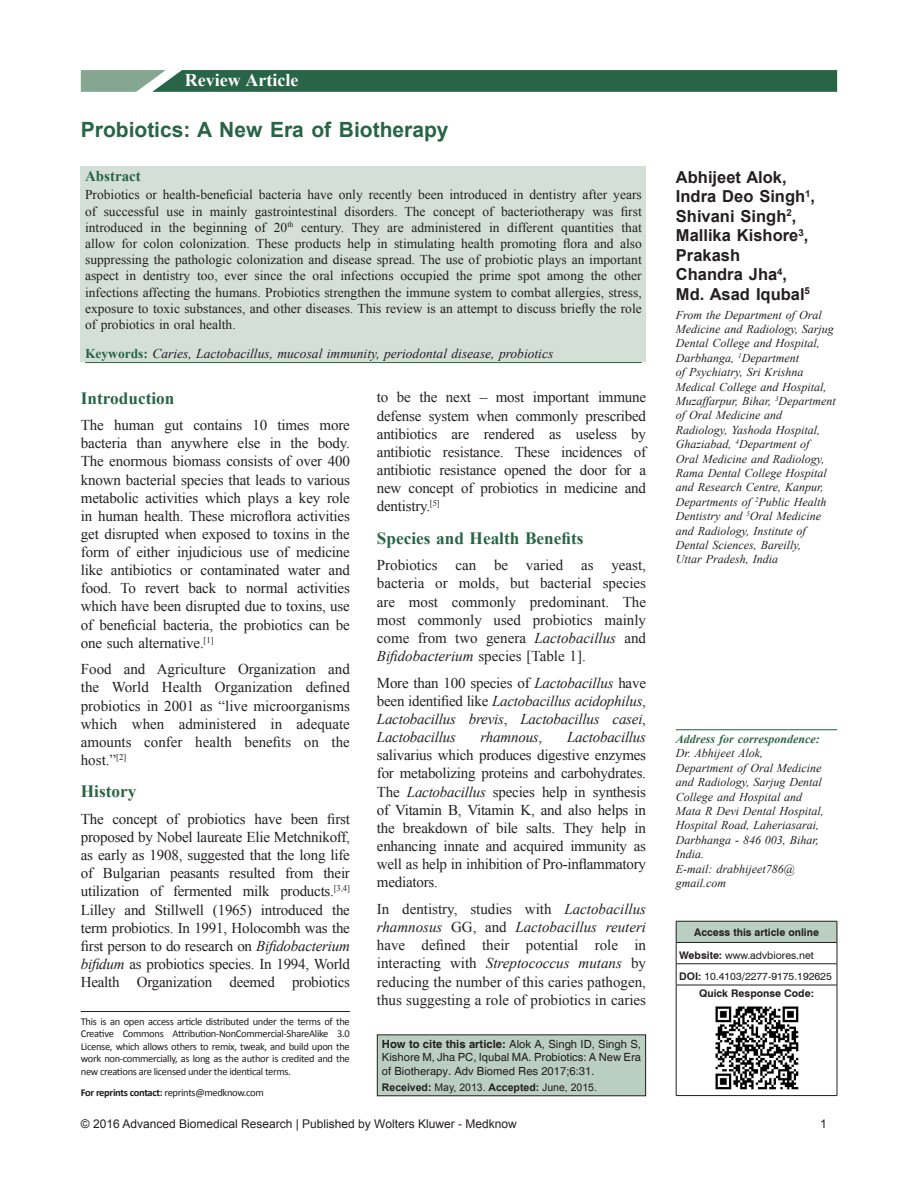
<style>
.page{position:relative;width:918px;height:1188px;background:#fff}
.page>*{position:absolute;margin:0;border:0;box-sizing:border-box;transform-origin:0 0}
.AT{font:700 21px "Arial";color:#286446}
.AH{font:700 18px "Times New Roman";color:#fff}
.t1{font:700 17.25px "Times New Roman";color:#286446}
.AU{font:700 16.5px/19.5px "Arial";color:#231f20}
.TX{font:15px/18.1px "Times New Roman";letter-spacing:-.01em;color:#231f20;text-align:justify}
.TX-2{font:italic 15px/18.1px "Times New Roman";letter-spacing:-.015em;color:#231f20;text-align:justify}
.ABSH{font:700 15px "Times New Roman";color:#286446}
.ABS{font:13.5px/16.2px "Times New Roman";color:#231f20;text-align:justify}
.KWD{font:italic 13.5px "Times New Roman";color:#231f20}
.AFF{font:italic 12px/14.4px "Times New Roman";color:#231f20}
.ADD{font:italic 12px/14.4px "Times New Roman";color:#231f20}
.t2{font:12px "Arial";color:#231f20}
.HTC{font:11.25px/13.5px "Helvetica";color:#231f20;text-align:justify}
.Pa7{font:10.5px/12.6px "Calibri";letter-spacing:-.03em;color:#211d1e;text-align:justify}
.HIS{font:10.5px "Arial";color:#231f20}
.DOI{font:10.5px "Swiss 721 BT";color:#231f20}
.Website{font:10.5px "Swiss 721 BT";color:#231f20}
.ATAO{font:700 10.5px "Swiss 721 BT";color:#231f20}
.QRC{font:700 10.5px "Swiss 721 BT";color:#231f20}
.s1{font-weight:700;font-style:normal;color:#286446}
.s2{font-style:italic}
.s3{font-weight:700}
.s4{font-style:normal}
.s5{font-weight:700;color:#286446}
</style>
<div class="page">
<hr style="left:676px;top:729px;width:161px;height:1px;background:#286446">
<div style="left:81px;top:167px;width:565px;height:195px;background:#d3dfd7"></div>
<hr style="left:85px;top:362px;width:557px;height:1px;background:#286446">
<svg style="left:81px;top:70px;width:756px;height:22px;background:#376e52"></svg>
<div style="left:377px;top:1035px;width:269px;height:61px;background:#bacec1"></div>
<div style="left:377px;top:1034px;width:269px;height:62px;border:1px solid #231f20"></div>
<hr style="left:81px;top:1011px;width:269px;height:1px;background:#211d1e">
<div style="left:676px;top:921px;width:161px;height:21px;background:#bacec1"></div>
<hr style="left:676px;top:942px;width:161px;height:1px;background:#231f20">
<hr style="left:676px;top:963px;width:161px;height:1px;background:#231f20">
<hr style="left:676px;top:985px;width:161px;height:1px;background:#231f20">
<hr style="left:676px;top:921px;width:161px;height:1px;background:#231f20">
<svg style="left:676px;top:921px;width:1px;height:64px"></svg>
<svg style="left:837px;top:921px;width:1px;height:64px"></svg>
<hr style="left:676px;top:985px;width:1px;height:110px;background:#231f20">
<hr style="left:837px;top:985px;width:1px;height:110px;background:#231f20">
<hr style="left:676px;top:1095px;width:161px;height:1px;background:#231f20">
<img style="left:715px;top:1006px;width:84px;height:84px">
<p class="AH" style="left:185px;top:68px;width:115px">Review Article</p>
<p class="AT" style="left:81px;top:116px;width:369px">Probiotics: A New Era of Biotherapy</p>
<p class="ABSH" style="left:85px;top:166px;width:57px">Abstract</p>
<p class="ABS" style="left:85px;top:187px;width:558px">Probiotics or health‑beneficial bacteria have only recently been introduced in dentistry after years of successful use in mainly gastrointestinal disorders. The concept of bacteriotherapy was first introduced in the beginning of 20<sup>th</sup> century. They are administered in different quantities that allow for colon colonization. These products help in stimulating health promoting flora and also suppressing the pathologic colonization and disease spread. The use of probiotic plays an important aspect in dentistry too, ever since the oral infections occupied the prime spot among the other infections affecting the humans. Probiotics strengthen the immune system to combat allergies, stress, exposure to toxic substances, and other diseases. This review is an attempt to discuss briefly the role of probiotics in oral health.</p>
<p class="KWD" style="left:85px;top:344px;width:470px"><span class="s1">Keywords:</span> Caries, Lactobacillus, mucosal immunity, periodontal disease, probiotics</p>
<h1 class="t1" style="left:81px;top:386px;width:95px">Introduction</h1>
<p class="TX" style="left:81px;top:416px;width:271px">The human gut contains 10 times more bacteria than anywhere else in the body.<br>The enormous biomass consists of over 400 known bacterial species that leads to various metabolic activities which plays a key role in human health. These microflora activities get disrupted when exposed to toxins in the form of either injudicious use of medicine like antibiotics or contaminated water and food. To revert back to normal activities which have been disrupted due to toxins, use of beneficial bacteria, the probiotics can be one such alternative.<sup>[1]</sup></p>
<p class="TX" style="left:81px;top:660px;width:271px">Food and Agriculture Organization and the World Health Organization defined probiotics in 2001 as “live microorganisms which when administered in adequate amounts confer health benefits on the host.”<sup>[2]</sup></p>
<h1 class="t1" style="left:81px;top:780px;width:57px">History</h1>
<p class="TX" style="left:81px;top:810px;width:271px">The concept of probiotics have been first proposed by Nobel laureate Elie Metchnikoff, as early as 1908, suggested that the long life of Bulgarian peasants resulted from their utilization of fermented milk products.<sup>[3,4] </sup>Lilley and Stillwell (1965) introduced the term probiotics. In 1991, Holocombh was the first person to do research on <span class="s2">Bifidobacterium bifidum</span> as probiotics species. In 1994, World Health Organization deemed probiotics</p>
<p class="Pa7" style="left:81px;top:1015px;width:271px">This is an open access article distributed under the terms of the Creative Commons Attribution-NonCommercial-ShareAlike 3.0<br>License, which allows others to remix, tweak, and build upon the work non-commercially, as long as the author is credited and the new creations are licensed under the identical terms.</p>
<p class="Pa7" style="left:81px;top:1086px;width:185px"><span class="s3">For reprints contact:</span> reprints@medknow.com</p>
<p class="TX" style="left:377px;top:388px;width:271px">to be the next – most important immune defense system when commonly prescribed antibiotics are rendered as useless by antibiotic resistance. These incidences of antibiotic resistance opened the door for a new concept of probiotics in medicine and dentistry.<sup>[5]</sup></p>
<h1 class="t1" style="left:377px;top:526px;width:208px">Species and Health Benefits</h1>
<p class="TX" style="left:377px;top:556px;width:271px">Probiotics can be varied as yeast, bacteria or molds, but bacterial species are most commonly predominant. The most commonly used probiotics mainly come from two genera <span class="s2">Lactobacillus</span> and <span class="s2">Bifidobacterium</span> species [Table 1].</p>
<p class="TX-2" style="left:377px;top:673px;width:271px"><span class="s4">More than 100 species of</span> Lactobacillus <span class="s4">have been identified like</span> Lactobacillus acidophilus<span class="s4">, </span>Lactobacillus brevis<span class="s4">,</span> Lactobacillus casei<span class="s4">, </span>Lactobacillus</p>
<p class="TX" style="left:377px;top:728px;width:271px;text-indent:190px"><span class="s2">Lactobacillus </span>salivarius which produces digestive enzymes for metabolizing proteins and carbohydrates.<br>The <span class="s2">Lactobacillus</span> species help in synthesis of Vitamin B, Vitamin K, and also helps in the breakdown of bile salts. They help in enhancing innate and acquired immunity as well as help in inhibition of Pro‑inflammatory mediators.</p>
<p class="TX" style="left:377px;top:900px;width:271px">In dentistry, studies with <span class="s2">Lactobacillus rhamnosus</span> GG, and <span class="s2">Lactobacillus reuteri </span>have defined their potential role in interacting with <span class="s2">Streptococcus mutans</span> by reducing the number of this caries pathogen, thus suggesting a role of probiotics in caries</p>
<p class="HTC" style="left:382px;top:1037px;width:261px"><span class="s3">How to cite this article:</span> Alok A, Singh ID, Singh S, Kishore M, Jha PC, Iqubal MA. Probiotics: A New Era of Biotherapy. Adv Biomed Res 2017;6:31.</p>
<p class="HIS" style="left:382px;top:1081px;width:217px"><span class="s3">Received:</span> May, 2013. <span class="s3">Accepted:</span> June, 2015.</p>
<p class="TX-2" style="left:481px;top:728px;width:63px">rhamnous<span class="s4">,</span></p>
<p class="AU" style="left:676px;top:168px;width:141px">Abhijeet Alok,<br>Indra Deo Singh<sup>1</sup>,<br>Shivani Singh<sup>2</sup>,<br>Mallika Kishore<sup>3</sup>,<br>Prakash<br>Chandra Jha<sup>4</sup>,<br>Md. Asad Iqubal<sup>5</sup></p>
<p class="AFF" style="left:676px;top:307px;width:161px">From the Department of Oral<br>Medicine and Radiology, Sarjug<br>Dental College and Hospital,<br>Darbhanga, <sup>1</sup>Department<br>of Psychiatry, Sri Krishna<br>Medical College and Hospital,<br>Muzaffarpur, Bihar, <sup>3</sup>Department of Oral Medicine and<br>Radiology, Yashoda Hospital,<br>Ghaziabad, <sup>4</sup>Department of<br>Oral Medicine and Radiology,<br>Rama Dental College Hospital and Research Centre, Kanpur,<br>Departments of <sup>2</sup>Public Health<br>Dentistry and <sup>5</sup>Oral Medicine and Radiology, Institute of<br>Dental Sciences, Bareilly,<br>Uttar Pradesh, India</p>
<p class="ADD" style="left:676px;top:732px;width:149px"><span class="s5">Address for correspondence:<br></span>Dr. Abhijeet Alok,<br>Department of Oral Medicine and Radiology, Sarjug Dental<br>College and Hospital and<br>Mata R Devi Dental Hospital,<br>Hospital Road, Laheriasarai,<br>Darbhanga - 846 003, Bihar,<br>India.<br>E‑mail: drabhijeet786@ gmail.com</p>
<p class="ATAO" style="left:694px;top:926px;width:126px">Access this article online</p>
<p class="Website" style="left:679px;top:949px;width:136px"><span class="s3">Website:</span> www.advbiores.net</p>
<p class="DOI" style="left:679px;top:970px;width:154px"><span class="s3">DOI:</span> 10.4103/2277-9175.192625</p>
<p class="QRC" style="left:699px;top:987px;width:116px">Quick Response Code:</p>
<p class="t2" style="left:81px;top:1116px;width:437px">© 2016 Advanced Biomedical Research | Published by Wolters Kluwer - Medknow</p>
<p class="t2" style="left:820px;top:1116px;width:8px">1</p>
</div>
